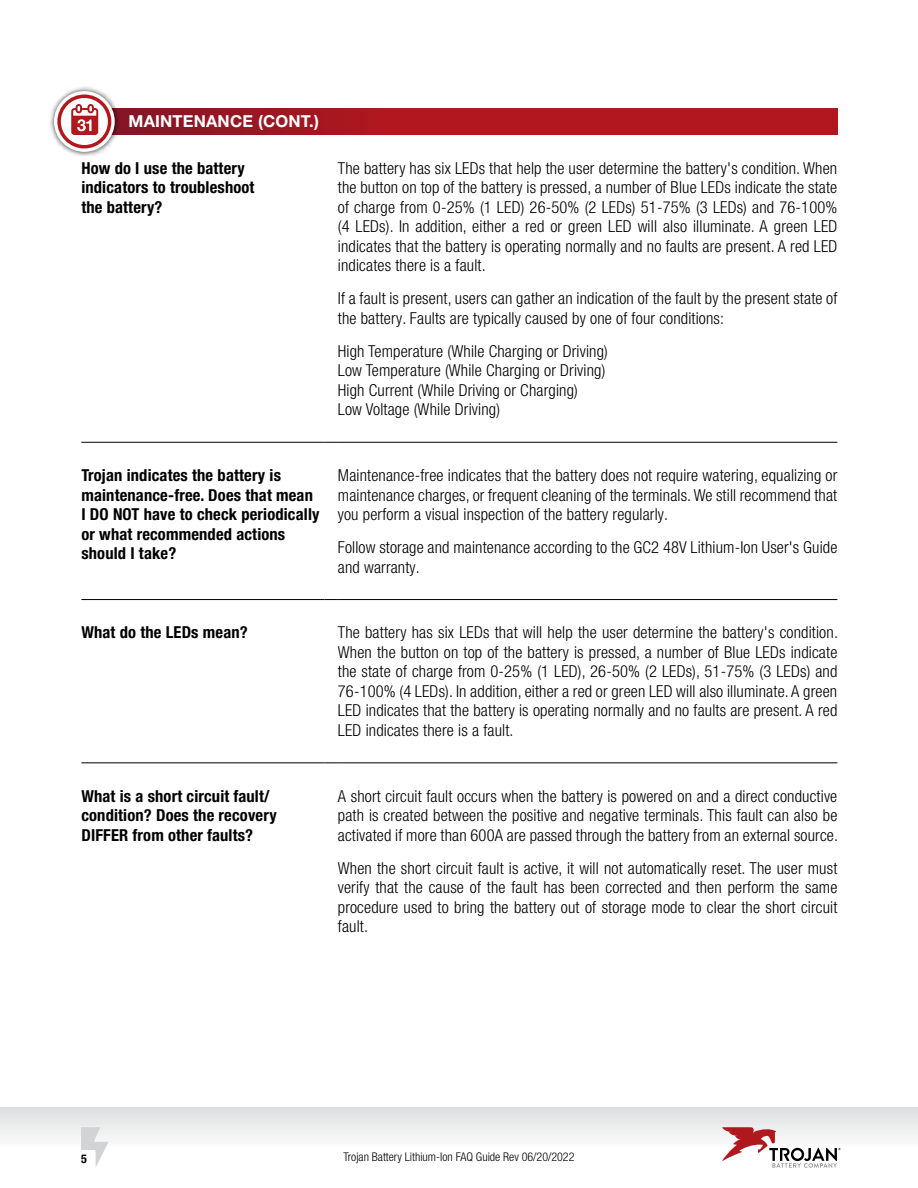
<style>
.page{position:relative;width:918px;height:1188px;background:#fff}
.page>*{position:absolute;margin:0;border:0;box-sizing:border-box;transform-origin:0 0}
.t1{font:300 condensed 16.5px/19.5px "Helvetica Neue LT Pro";letter-spacing:.01em;color:#000;text-align:justify}
.t2{font:700 condensed 16.5px/19.5px "Helvetica Neue LT Pro";letter-spacing:.01em;color:#000}
.t3{font:700 16.5px "Helvetica Neue LT Pro";letter-spacing:.01em;color:#fff}
.t4{font:300 condensed 12px "Helvetica Neue LT Pro";color:#000}
.t5{font:700 condensed 12px "Helvetica Neue LT Pro";color:#000}
</style>
<div class="page">
<svg style="left:722px;top:1127px;width:118px;height:41px"></svg>
<svg style="left:81px;top:1127px;width:28px;height:40px"></svg>
<svg style="left:120px;top:108px;width:717px;height:27px;background:#a8171f"></svg>
<hr style="left:81px;top:442px;width:243px;height:1px;background:#000">
<svg style="left:324px;top:442px;width:14px;height:1px"></svg>
<hr style="left:338px;top:442px;width:499px;height:1px;background:#000">
<hr style="left:81px;top:599px;width:243px;height:1px;background:#000">
<svg style="left:324px;top:599px;width:14px;height:1px"></svg>
<hr style="left:338px;top:599px;width:499px;height:1px;background:#000">
<hr style="left:81px;top:762px;width:243px;height:1px;background:#000">
<svg style="left:324px;top:762px;width:14px;height:1px"></svg>
<hr style="left:338px;top:762px;width:499px;height:1px;background:#000">
<div style="left:48px;top:86px;width:72px;height:72px;background:#000;opacity:.75"></div>
<svg style="left:54px;top:91px;width:61px;height:61px"></svg>
<svg style="left:57px;top:94px;width:54px;height:54px"></svg>
<p class="t3" style="left:129px;top:111px;width:192px">MAINTENANCE (CONT.)</p>
<p class="t2" style="left:81px;top:158px;width:175px">How do I use the battery indicators to troubleshoot the battery?</p>
<p class="t1" style="left:338px;top:158px;width:501px">The battery has six LEDs that help the user determine the battery's condition. When the button on top of the battery is pressed, a number of Blue LEDs indicate the state of charge from 0-25% (1 LED) 26-50% (2 LEDs) 51-75% (3 LEDs) and 76-100% (4 LEDs). In addition, either a red or green LED will also illuminate. A green LED indicates that the battery is operating normally and no faults are present. A red LED indicates there is a fault.</p>
<p class="t1" style="left:338px;top:289px;width:501px">If a fault is present, users can gather an indication of the fault by the present state of the battery. Faults are typically caused by one of four conditions:</p>
<p class="t1" style="left:338px;top:341px;width:272px;text-align:left">High Temperature (While Charging or Driving)<br>Low Temperature (While Charging or Driving)<br>High Current (While Driving or Charging)<br>Low Voltage (While Driving)</p>
<p class="t2" style="left:81px;top:466px;width:240px">Trojan indicates the battery is maintenance-free. Does that mean<br>I DO NOT have to check periodically or what recommended actions should I take?</p>
<p class="t1" style="left:338px;top:465px;width:501px">Maintenance-free indicates that the battery does not require watering, equalizing or maintenance charges, or frequent cleaning of the terminals. We still recommend that you perform a visual inspection of the battery regularly.</p>
<p class="t1" style="left:338px;top:537px;width:501px">Follow storage and maintenance according to the GC2 48V Lithium-Ion User's Guide and warranty.</p>
<p class="t2" style="left:81px;top:623px;width:168px">What do the LEDs mean?</p>
<p class="t1" style="left:338px;top:623px;width:502px">The battery has six LEDs that will help the user determine the battery's condition.<br>When the button on top of the battery is pressed, a number of Blue LEDs indicate the state of charge from 0-25% (1 LED), 26-50% (2 LEDs), 51-75% (3 LEDs) and 76-100% (4 LEDs). In addition, either a red or green LED will also illuminate. A green LED indicates that the battery is operating normally and no faults are present. A red LED indicates there is a fault.</p>
<p class="t2" style="left:81px;top:786px;width:197px">What is a short circuit fault/ condition? Does the recovery<br>DIFFER from other faults?</p>
<p class="t1" style="left:338px;top:786px;width:502px">A short circuit fault occurs when the battery is powered on and a direct conductive path is created between the positive and negative terminals. This fault can also be activated if more than 600A are passed through the battery from an external source.</p>
<p class="t1" style="left:338px;top:858px;width:501px">When the short circuit fault is active, it will not automatically reset. The user must verify that the cause of the fault has been corrected and then perform the same procedure used to bring the battery out of storage mode to clear the short circuit fault.</p>
<p class="t5" style="left:81px;top:1152px;width:7px">5</p>
<p class="t4" style="left:344px;top:1149px;width:232px">Trojan Battery Lithium-Ion FAQ Guide Rev 06/20/2022</p>
</div>
